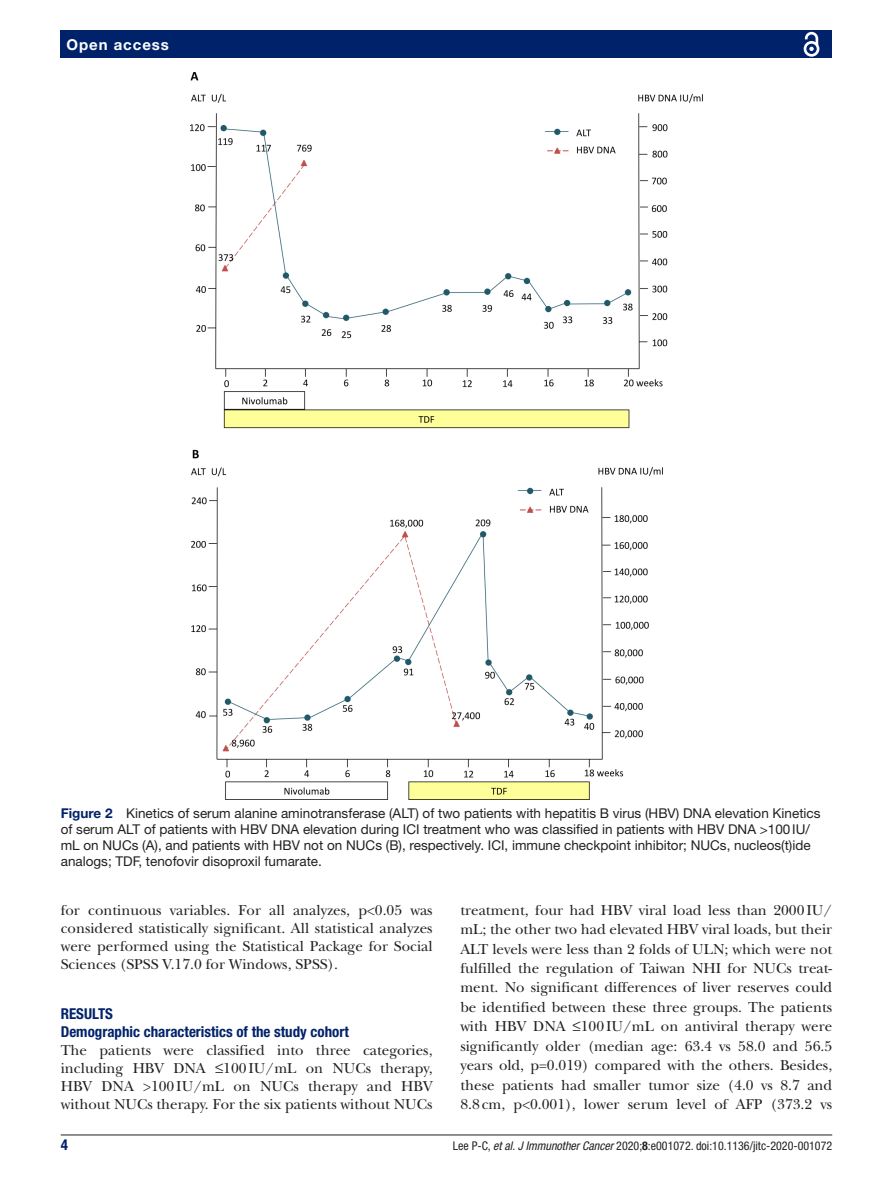
<style>
.page{position:relative;width:893px;height:1191px;background:#fff}
.page>*{position:absolute;margin:0;border:0;box-sizing:border-box;transform-origin:0 0}
.t1{font:15px/19.5px "New Baskerville";color:#231f20;text-align:justify}
.t2{font:700 condensed 15px/18px "Helvetica Neue LT Std";color:#00226b}
.t3{font:700 15px "Helvetica Neue LT Std";letter-spacing:.065em;color:#fff}
.t4{font:13.5px/16.2px "Helvetica Neue LT Std";color:#231f20}
.t5{font:condensed 12px "Helvetica Neue LT Std";color:#231f20}
.s1{font-weight:700;color:#00226b}
.s2{font-style:italic}
.s3{font-weight:700}
</style>
<div class="page">
<hr style="left:61px;top:1134px;width:771px;height:1px;background:#231f20">
<div style="left:61px;top:31px;width:771px;height:27px;background:#00226b"></div>
<svg style="left:803px;top:31px;width:17px;height:26px"></svg>
<img style="left:190px;top:73px;width:513px;height:727px">
<p class="t3" style="left:66px;top:35px;width:104px">Open access</p>
<p class="t4" style="left:61px;top:804px;width:761px"><span class="s1">Figure 2</span> Kinetics of serum alanine aminotransferase (ALT) of two patients with hepatitis B virus (HBV) DNA elevation Kinetics of serum ALT of patients with HBV DNA elevation during ICI treatment who was classified in patients with HBV DNA &gt;100IU/ mL on NUCs (A), and patients with HBV not on NUCs (B), respectively. ICI, immune checkpoint inhibitor; NUCs, nucleos(t)ide analogs; TDF, tenofovir disoproxil fumarate.</p>
<p class="t1" style="left:61px;top:901px;width:373px;line-height:18px">for continuous variables. For all analyzes, p&lt;0.05 was considered statistically significant. All statistical analyzes were performed using the Statistical Package for Social Sciences (SPSS V.17.0 for Windows, SPSS).</p>
<p class="t2" style="left:61px;top:1004px;width:290px">RESULTS<br>Demographic characteristics of the study cohort</p>
<p class="t1" style="left:61px;top:1041px;width:373px;line-height:18px">The patients were classified into three categories, including HBV DNA ≤100IU/mL on NUCs therapy, HBV DNA &gt;100IU/mL on NUCs therapy and HBV without NUCs therapy. For the six patients without NUCs</p>
<p class="t1" style="left:460px;top:900px;width:373px">treatment, four had HBV viral load less than 2000IU/ mL; the other two had elevated HBV viral loads, but their ALT levels were less than 2 folds of ULN; which were not fulfilled the regulation of Taiwan NHI for NUCs treat&shy;ment. No significant differences of liver reserves could be identified between these three groups. The patients with HBV DNA ≤100IU/mL on antiviral therapy were significantly older (median age: 63.4 vs 58.0 and 56.5 years old, p=0.019) compared with the others. Besides, these patients had smaller tumor size (4.0 vs 8.7 and 8.8cm, p&lt;0.001), lower serum level of AFP (373.2 vs</p>
<p class="t2" style="left:61px;top:1135px;width:9px">4</p>
<p class="t5" style="left:453px;top:1138px;width:381px">Lee P-C, <span class="s2">et al</span>. <span class="s2">J Immunother Cancer</span> 2020;<span class="s3">8</span>:e001072. doi:10.1136/jitc-2020-001072</p>
</div>
